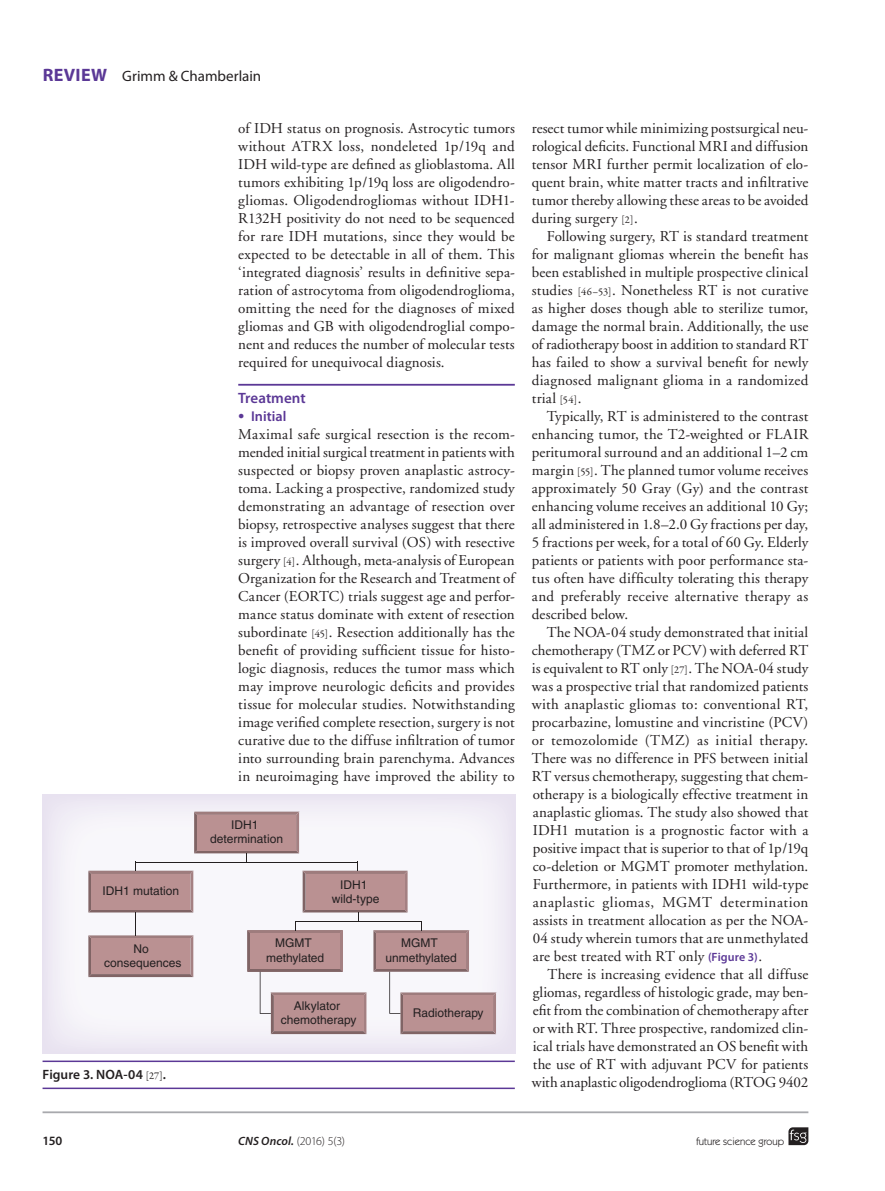
<style>
.page{position:relative;width:885px;height:1191px;background:#fff}
.page>*{position:absolute;margin:0;border:0;box-sizing:border-box;transform-origin:0 0}
.t1{font:15px/18px "Adobe Garamond";letter-spacing:.01em;color:#231f20;text-align:justify}
.t2{font:15px "Myriad Pro";color:#231f20}
.t3{font:600 15px "Myriad Pro";color:#5b3896}
.t4{font:600 14.25px "Myriad Pro";color:#5b3896}
.t5{font:600 13.5px "Myriad Pro";letter-spacing:.005em;color:#231f20}
.t6{font:600 12.75px "Myriad Pro";color:#231f20}
.t7{font:12px/14.4px "Helvetica LT Std";color:#231f20;text-align:center}
.t8{font:300 12px "Myriad Pro";color:#231f20}
.t9{font:10.5px "Itc Kabel";color:#231f20}
.s1{font-weight:700;font-size:18px;color:#5b3896}
.s2{font-family:"Arial";font-weight:400;font-size:10.5px}
.s3{font-family:"Garamond Premr Pro";font-size:10.5px}
.s4{font-family:"Garamond Premr Pro";font-weight:400;font-size:10.5px}
.s5{font-family:"Myriad Pro";font-weight:600;font-size:12px;color:#5b3896}
.s6{font-weight:600;font-style:italic}
</style>
<div class="page">
<svg style="left:788px;top:1127px;width:20px;height:18px"></svg>
<hr style="left:43px;top:1111px;width:765px;height:2px;background:#a8a9ad">
<hr style="left:43px;top:1060px;width:471px;height:2px;background:#5b3896">
<hr style="left:43px;top:1087px;width:471px;height:2px;background:#5b3896">
<hr style="left:238px;top:384px;width:276px;height:2px;background:#5b3896">
<svg style="left:88px;top:812px;width:408px;height:222px"></svg>
<p class="t2" style="left:43px;top:67px;width:220px"><span class="s1">REVIEW</span> Grimm &amp; Chamberlain</p>
<p class="t1" style="left:238px;top:119px;width:278px">of IDH status on prognosis. Astrocytic tumors without ATRX loss, nondeleted 1p/19q and IDH wild-type are defined as glioblastoma. All tumors exhibiting 1p/19q loss are oligodendro&shy;gliomas. Oligodendrogliomas without IDH1- R132H positivity do not need to be sequenced for rare IDH mutations, since they would be expected to be detectable in all of them. This ‘integrated diagnosis’ results in definitive sepa&shy;ration of astrocytoma from oligodendroglioma, omitting the need for the diagnoses of mixed gliomas and GB with oligodendroglial compo&shy;nent and reduces the number of molecular tests required for unequivocal diagnosis.</p>
<p class="t3" style="left:238px;top:388px;width:69px">Treatment</p>
<p class="t4" style="left:238px;top:407px;width:50px"><span class="s2">●</span> Initial</p>
<p class="t1" style="left:238px;top:425px;width:278px">Maximal safe surgical resection is the recom&shy;mended initial surgical treatment in patients with suspected or biopsy proven anaplastic astrocy&shy;toma. Lacking a prospective, randomized study demonstrating an advantage of resection over biopsy, retrospective analyses suggest that there is improved overall survival (OS) with resective surgery <span class="s3">[4]</span>. Although, meta-analysis of European Organization for the Research and Treatment of Cancer (EORTC) trials suggest age and perfor&shy;mance status dominate with extent of resection subordinate <span class="s3">[45]</span>. Resection additionally has the benefit of providing sufficient tissue for histo&shy;logic diagnosis, reduces the tumor mass which may improve neurologic deficits and provides tissue for molecular studies. Notwithstanding image verified complete resection, surgery is not curative due to the diffuse infiltration of tumor into surrounding brain parenchyma. Advances in neuroimaging have improved the ability to</p>
<p class="t7" style="left:210px;top:817px;width:74px">IDH1 determination</p>
<p class="t7" style="left:103px;top:883px;width:78px">IDH1 mutation</p>
<p class="t7" style="left:332px;top:877px;width:49px">IDH1 wild-type</p>
<p class="t7" style="left:104px;top:941px;width:79px">No consequences</p>
<p class="t7" style="left:266px;top:936px;width:60px">MGMT methylated</p>
<p class="t7" style="left:385px;top:936px;width:73px">MGMT unmethylated</p>
<p class="t7" style="left:281px;top:998px;width:77px">Alkylator chemotherapy</p>
<p class="t7" style="left:413px;top:1005px;width:72px">Radiotherapy</p>
<p class="t5" style="left:43px;top:1066px;width:125px">Figure 3. NOA-04 <span class="s4">[27]</span>.</p>
<p class="t1" style="left:531px;top:119px;width:278px">resect tumor while minimizing postsurgical neu&shy;rological deficits. Functional MRI and diffusion tensor MRI further permit localization of elo&shy;quent brain, white matter tracts and infiltrative tumor thereby allowing these areas to be avoided during surgery <span class="s3">[2]</span>.</p>
<p class="t1" style="left:531px;top:227px;width:278px;text-indent:15px">Following surgery, RT is standard treatment for malignant gliomas wherein the benefit has been established in multiple prospective clinical studies <span class="s3">[46–53]</span>. Nonetheless RT is not curative as higher doses though able to sterilize tumor, damage the normal brain. Additionally, the use of radiotherapy boost in addition to standard RT has failed to show a survival benefit for newly diagnosed malignant glioma in a randomized trial <span class="s3">[54]</span>.</p>
<p class="t1" style="left:531px;top:407px;width:278px;text-indent:15px">Typically, RT is administered to the contrast enhancing tumor, the T2-weighted or FLAIR peritumoral surround and an additional 1–2 cm margin <span class="s3">[55]</span>. The planned tumor volume receives approximately 50 Gray (Gy) and the contrast enhancing volume receives an additional 10 Gy; all administered in 1.8–2.0 Gy fractions per day, 5 fractions per week, for a total of 60 Gy. Elderly patients or patients with poor performance sta&shy;tus often have difficulty tolerating this therapy and preferably receive alternative therapy as described below.</p>
<p class="t1" style="left:531px;top:623px;width:278px;text-indent:15px">The NOA-04 study demonstrated that initial chemotherapy (TMZ or PCV) with deferred RT is equivalent to RT only <span class="s3">[27]</span>. The NOA-04 study was a prospective trial that randomized patients with anaplastic gliomas to: conventional RT, procarbazine, lomustine and vincristine (PCV) or temozolomide (TMZ) as initial therapy.<br>There was no difference in PFS between initial RT versus chemotherapy, suggesting that chem&shy;otherapy is a biologically effective treatment in anaplastic gliomas. The study also showed that IDH1 mutation is a prognostic factor with a positive impact that is superior to that of 1p/19q co-deletion or MGMT promoter methylation.<br>Furthermore, in patients with IDH1 wild-type anaplastic gliomas, MGMT determination assists in treatment allocation as per the NOA-04 study wherein tumors that are unmethylated are best treated with RT only <span class="s5">(Figure 3)</span>.</p>
<p class="t1" style="left:531px;top:965px;width:278px;text-indent:16px">There is increasing evidence that all diffuse gliomas, regardless of histologic grade, may ben&shy;efit from the combination of chemotherapy after or with RT. Three prospective, randomized clin&shy;ical trials have demonstrated an OS benefit with the use of RT with adjuvant PCV for patients with anaplastic oligodendroglioma (RTOG 9402</p>
<p class="t6" style="left:43px;top:1132px;width:21px">150</p>
<p class="t8" style="left:238px;top:1134px;width:108px"><span class="s6">CNS Oncol.</span> (2016) 5(3)</p>
<p class="t9" style="left:696px;top:1135px;width:90px">future science group</p>
</div>
